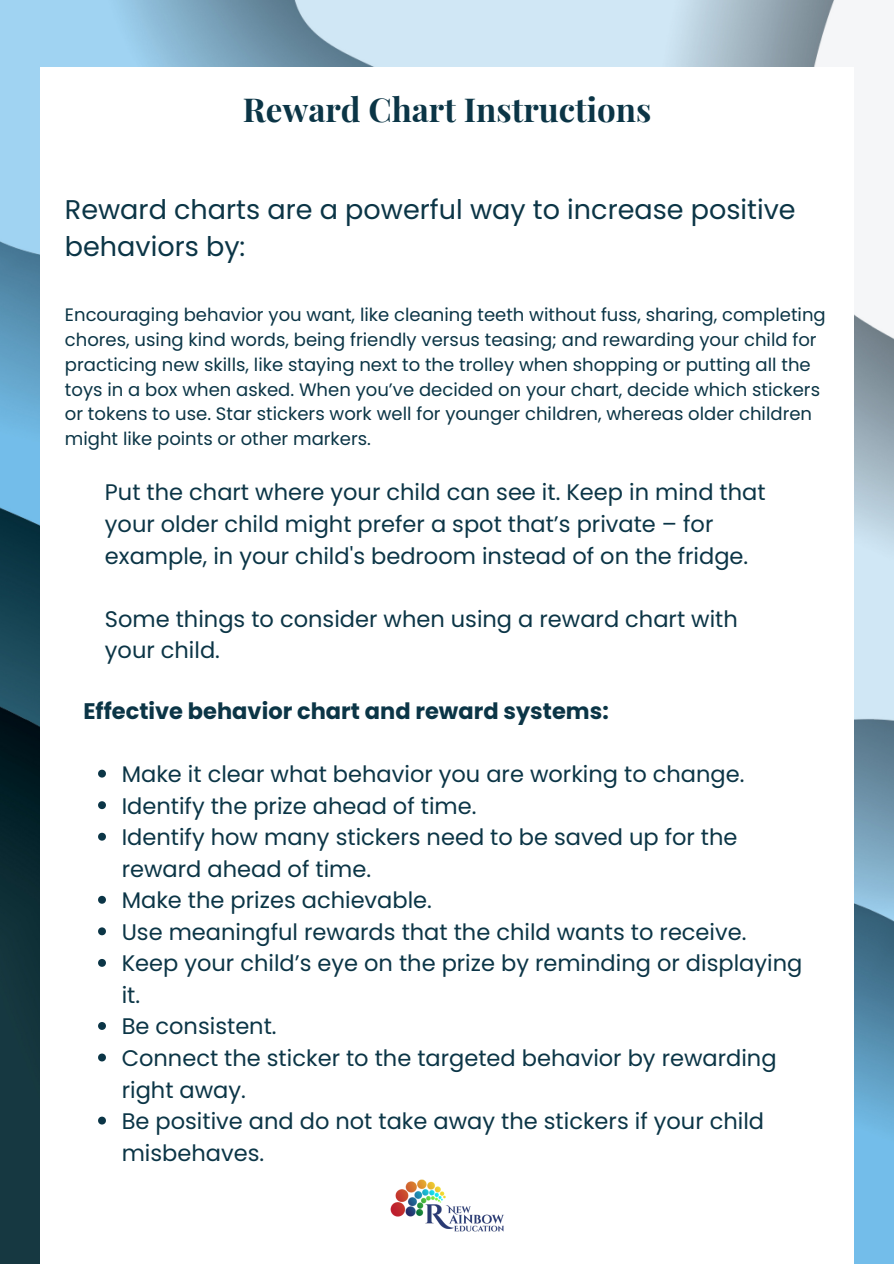
<style>
.page{position:relative;width:894px;height:1264px;background:#fff}
.page>*{position:absolute;margin:0;border:0;box-sizing:border-box;transform-origin:0 0}
.t1{font:700 33px "Playfair Display";color:#0b3546}
.t2{font:27px/37.2px "Poppins";color:#0b3546}
.t3{font:22.5px/31.5px "Poppins";color:#0b3546}
.t4{font:700 22.5px "Poppins";color:#0b3546}
.t5{font:18px/24.8px "Poppins";color:#0b3546}
</style>
<div class="page">
<img style="left:0;top:0;width:893px;height:1263px">
<div style="left:40px;top:67px;width:813px;height:1196px;background:#fff"></div>
<img style="left:390px;top:1179px;width:114px;height:53px">
<svg style="left:98px;top:769px;width:8px;height:8px"></svg>
<svg style="left:98px;top:801px;width:8px;height:8px"></svg>
<svg style="left:98px;top:832px;width:8px;height:8px"></svg>
<svg style="left:98px;top:895px;width:8px;height:8px"></svg>
<svg style="left:98px;top:927px;width:8px;height:8px"></svg>
<svg style="left:98px;top:959px;width:8px;height:7px"></svg>
<svg style="left:98px;top:1022px;width:8px;height:7px"></svg>
<svg style="left:98px;top:1053px;width:8px;height:8px"></svg>
<svg style="left:98px;top:1116px;width:8px;height:8px"></svg>
<p class="t1" style="left:243px;top:86px;width:410px">Reward Chart Instructions</p>
<p class="t2" style="left:65px;top:191px;width:732px">Reward charts are a powerful way to increase positive behaviors by:</p>
<p class="t5" style="left:65px;top:303px;width:762px">Encouraging behavior you want, like cleaning teeth without fuss, sharing, completing chores, using kind words, being friendly versus teasing; and rewarding your child for practicing new skills, like staying next to the trolley when shopping or putting all the toys in a box when asked. When you’ve decided on your chart, decide which stickers or tokens to use. Star stickers work well for younger children, whereas older children might like points or other markers.</p>
<p class="t3" style="left:105px;top:477px;width:662px">Put the chart where your child can see it. Keep in mind that your older child might prefer a spot that’s private – for example, in your child's bedroom instead of on the fridge.</p>
<p class="t3" style="left:105px;top:603px;width:634px">Some things to consider when using a reward chart with your child.</p>
<p class="t4" style="left:83px;top:695px;width:526px">Effective behavior chart and reward systems:</p>
<p class="t3" style="left:122px;top:758px;width:624px">Make it clear what behavior you are working to change.</p>
<p class="t3" style="left:122px;top:790px;width:356px">Identify the prize ahead of time.</p>
<p class="t3" style="left:122px;top:821px;width:617px">Identify how many stickers need to be saved up for the reward ahead of time.</p>
<p class="t3" style="left:122px;top:884px;width:312px">Make the prizes achievable.</p>
<p class="t3" style="left:122px;top:916px;width:626px">Use meaningful rewards that the child wants to receive.</p>
<p class="t3" style="left:122px;top:947px;width:682px">Keep your child’s eye on the prize by reminding or displaying it.</p>
<p class="t3" style="left:122px;top:1010px;width:156px">Be consistent.</p>
<p class="t3" style="left:122px;top:1042px;width:656px">Connect the sticker to the targeted behavior by rewarding right away.</p>
<p class="t3" style="left:122px;top:1105px;width:643px">Be positive and do not take away the stickers if your child misbehaves.</p>
</div>
